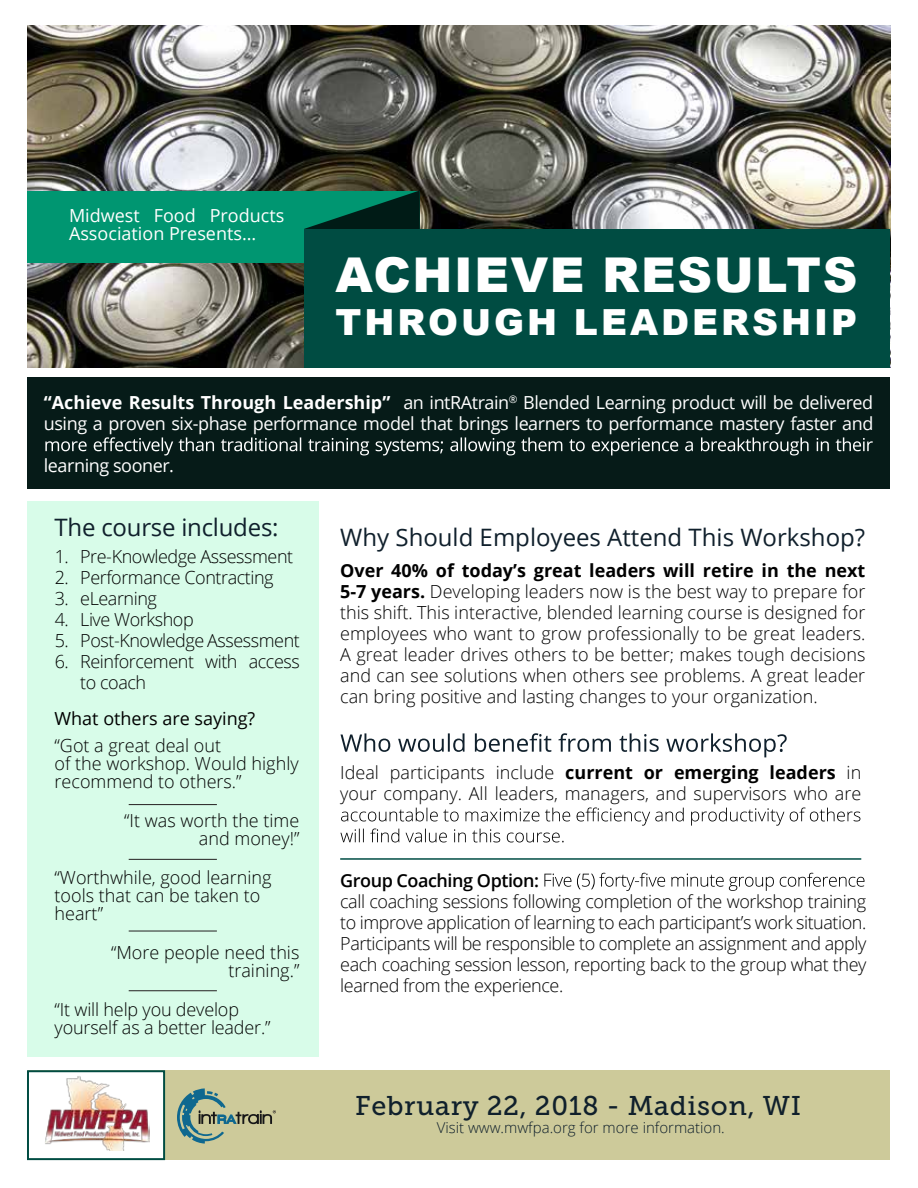
<style>
.page{position:relative;width:918px;height:1188px;background:#fff}
.page>*{position:absolute;margin:0;border:0;box-sizing:border-box;transform-origin:0 0}
.t1{font:900 48px "Arial";letter-spacing:.035em;color:#fff}
.t2{font:900 36px "Arial";letter-spacing:.085em;color:#fff}
.t3{font:27px "Museo Slab 500";letter-spacing:.025em;color:#10202c}
.t4{font:24px "Open Sans";color:#10202c}
.t5{font:300 18px/21px "Open Sans";color:#000}
.t6{font:18px/21px "Open Sans";letter-spacing:-.025em;color:#fff}
.t7{font:300 18px/21px "Open Sans";letter-spacing:-.025em;color:#000}
.t8{font:18px/18px "Open Sans";color:#fff}
.t9{font:600 18px "Open Sans";letter-spacing:-.025em;color:#000}
.t10{font:18px "Open Sans";color:#000}
.t11{font:300 15px "Open Sans";color:#10202c}
.s1{font-weight:700}
</style>
<div class="page">
<img style="left:27px;top:25px;width:863px;height:342px">
<div style="left:28px;top:1070px;width:861px;height:90px;background:#cdca9a"></div>
<div style="left:27px;top:191px;width:393px;height:71px;background:#009671"></div>
<div style="left:27px;top:501px;width:292px;height:556px;background:#d8fce9"></div>
<svg style="left:304px;top:190px;width:116px;height:39px"></svg>
<div style="left:304px;top:229px;width:585px;height:138px;background:#004c42"></div>
<svg style="left:544px;top:873px;width:321px;height:18px"></svg>
<svg style="left:341px;top:733px;width:446px;height:24px"></svg>
<svg style="left:177px;top:1088px;width:99px;height:56px"></svg>
<div style="left:27px;top:1070px;width:138px;height:90px;background:#fff;border:2px solid #004c42"></div>
<div style="left:27px;top:378px;width:862px;height:111px;background:#061b18"></div>
<img style="left:45px;top:1076px;width:104px;height:74px">
<svg style="left:45px;top:437px;width:828px;height:18px"></svg>
<svg style="left:340px;top:808px;width:520px;height:34px"></svg>
<hr style="left:129px;top:804px;width:88px;height:1px;background:#231f20">
<hr style="left:129px;top:859px;width:88px;height:1px;background:#231f20">
<hr style="left:129px;top:931px;width:88px;height:1px;background:#231f20">
<hr style="left:129px;top:990px;width:88px;height:1px;background:#231f20">
<hr style="left:340px;top:858px;width:521px;height:2px;background:#004d44">
<p class="t8" style="left:69px;top:206px;width:217px">Midwest Food Products<br>Association Presents...</p>
<h1 class="t1" style="left:335px;top:240px;width:524px">ACHIEVE RESULTS</h1>
<h2 class="t2" style="left:336px;top:297px;width:523px">THROUGH LEADERSHIP</h2>
<p class="t6" style="left:44px;top:392px;width:831px"><span class="s1">“Achieve Results Through Leadership”</span> an intRAtrain<sup>®</sup> Blended Learning product will be delivered using a proven six-phase performance model that brings learners to performance mastery faster and</p>
<p class="t6" style="left:44px;top:455px;width:132px">learning sooner.</p>
<h3 class="t4" style="left:55px;top:510px;width:226px">The course includes:</h3>
<p class="t7" style="left:55px;top:546px;width:240px">1. Pre-Knowledge Assessment</p>
<p class="t7" style="left:55px;top:567px;width:221px">2. Performance Contracting</p>
<p class="t7" style="left:55px;top:588px;width:104px">3. eLearning</p>
<p class="t7" style="left:55px;top:609px;width:140px">4. Live Workshop</p>
<p class="t7" style="left:55px;top:630px;width:247px">5. Post-Knowledge Assessment</p>
<p class="t7" style="left:80px;top:651px;width:221px;text-indent:-26px">6. Reinforcement with access to coach</p>
<p class="t10" style="left:55px;top:706px;width:202px">What others are saying?</p>
<p class="t5" style="left:55px;top:736px;width:246px;line-height:18px">“Got a great deal out<br>of the workshop. Would highly recommend to others.”</p>
<p class="t5" style="left:124px;top:811px;width:177px;line-height:18px;text-align:right">“It was worth the time and money!”</p>
<p class="t5" style="left:55px;top:868px;width:218px;line-height:18px">“Worthwhile, good learning tools that can be taken to heart”</p>
<p class="t5" style="left:111px;top:943px;width:190px;line-height:18px;text-align:right">“More people need this training.”</p>
<p class="t5" style="left:55px;top:1000px;width:217px;line-height:18px">“It will help you develop yourself as a better leader.”</p>
<h3 class="t4" style="left:340px;top:521px;width:526px">Why Should Employees Attend This Workshop?</h3>
<p class="t5" style="left:340px;top:560px;width:527px;text-align:justify"><span class="s1">Over 40% of today’s great leaders will retire in the next 5-7 years.</span> Developing leaders now is the best way to prepare for this shift. This interactive, blended learning course is designed for employees who want to grow professionally to be great leaders.<br>A great leader drives others to be better; makes tough decisions and can see solutions when others see problems. A great leader can bring positive and lasting changes to your organization.</p>
<p class="t5" style="left:340px;top:762px;width:523px">Ideal participants include <span class="s1">current or emerging leaders</span> in your company. All leaders, managers, and supervisors who are</p>
<p class="t9" style="left:340px;top:868px;width:200px">Group Coaching Option:</p>
<p class="t5" style="left:340px;top:890px;width:528px;text-align:justify">call coaching sessions following completion of the workshop training to improve application of learning to each participant’s work situation.<br>Participants will be responsible to complete an assignment and apply each coaching session lesson, reporting back to the group what they learned from the experience.</p>
<h3 class="t3" style="left:355px;top:1090px;width:447px">February 22, 2018 - Madison, WI</h3>
<p class="t11" style="left:437px;top:1118px;width:290px">Visit www.mwfpa.org for more information.</p>
</div>
